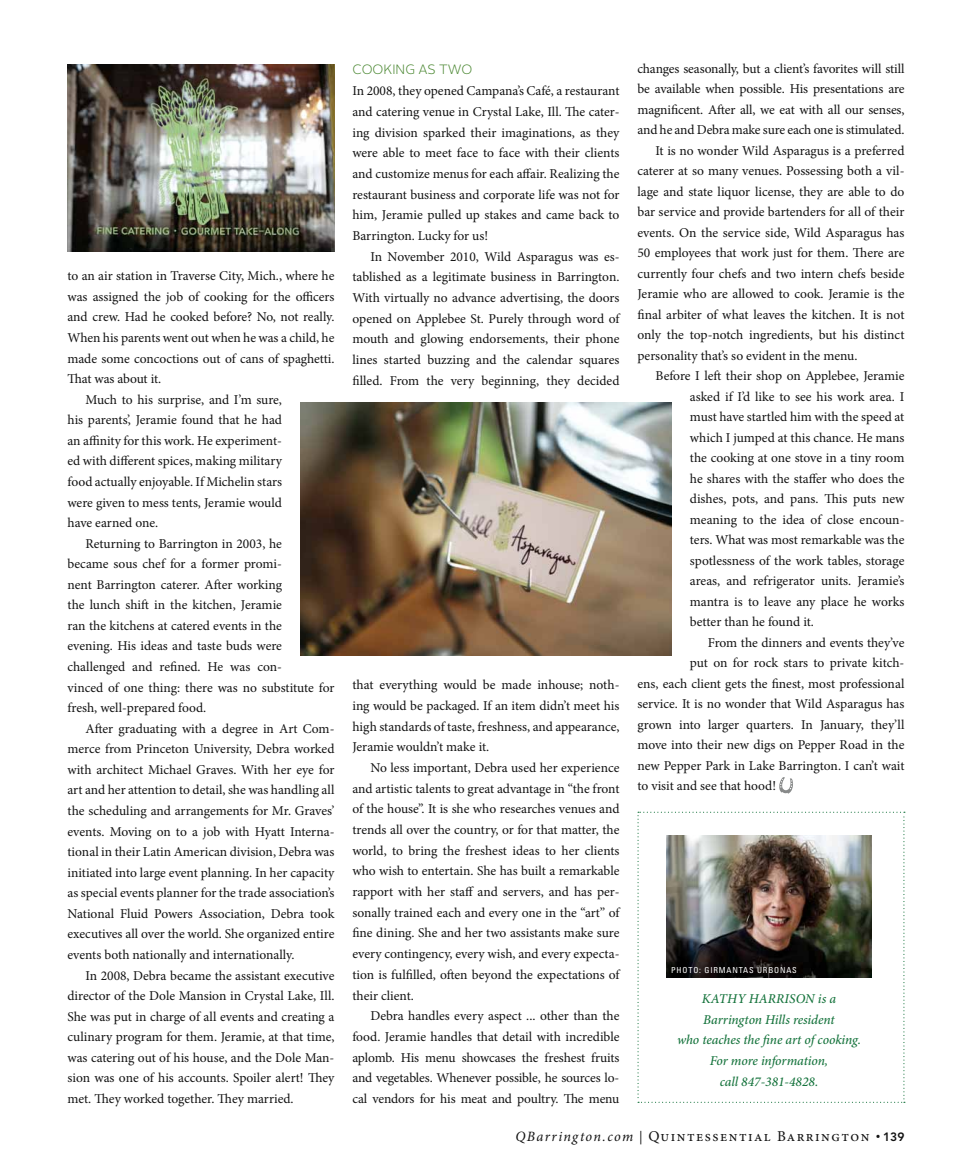
<style>
.page{position:relative;width:972px;height:1175px;background:#fff}
.page>*{position:absolute;margin:0;border:0;box-sizing:border-box;transform-origin:0 0}
.t1{font:15px "Minion Pro";letter-spacing:.1em;color:#121212}
.t2{font:13.5px/20.7px "Minion Pro";letter-spacing:-.005em;color:#121212;text-align:justify}
.t3{font:italic 500 13.5px/20.7px "Minion Pro";color:#15733c;text-align:center}
.t4{font:300 13.5px "Alright Sans";color:#4c8833}
.t5{font:condensed 8.25px "Univers LT Std";letter-spacing:.1em;color:#fff}
.s1{font-style:italic;font-size:14.25px}
.s2{font-size:13.5px}
.s3{font-size:12px}
.s4{font-family:"Avenir LT Std";font-weight:800;font-size:12px}
</style>
<div class="page">
<svg style="left:638px;top:811px;width:267px;height:291px"></svg>
<img style="left:666px;top:835px;width:206px;height:142px">
<svg style="left:779px;top:777px;width:14px;height:16px"></svg>
<img style="left:300px;top:402px;width:372px;height:253px">
<img style="left:68px;top:64px;width:266px;height:187px">
<p class="t2" style="left:68px;top:266px;width:268px">to an air station in Traverse City, Mich., where he</p>
<p class="t2" style="left:68px;top:286px;width:269px">was assigned the job of cooking for the officers</p>
<p class="t2" style="left:68px;top:307px;width:269px">and crew. Had he cooked before? No, not really.</p>
<p class="t2" style="left:68px;top:327px;width:268px">When his parents went out when he was a child, he</p>
<p class="t2" style="left:68px;top:348px;width:268px">made some concoctions out of cans of spaghetti.</p>
<p class="t2" style="left:68px;top:368px;width:95px">That was about it.</p>
<p class="t2" style="left:85px;top:389px;width:198px">Much to his surprise, and I’m sure,</p>
<p class="t2" style="left:68px;top:409px;width:216px">his parents’, Jeramie found that he had</p>
<p class="t2" style="left:68px;top:430px;width:216px">an affinity for this work. He experiment-</p>
<p class="t2" style="left:68px;top:451px;width:216px">ed with different spices, making military</p>
<p class="t2" style="left:68px;top:471px;width:216px">food actually enjoyable. If Michelin stars</p>
<p class="t2" style="left:68px;top:492px;width:216px">were given to mess tents, Jeramie would</p>
<p class="t2" style="left:68px;top:512px;width:92px">have earned one.</p>
<p class="t2" style="left:85px;top:533px;width:198px">Returning to Barrington in 2003, he</p>
<p class="t2" style="left:68px;top:553px;width:216px">became sous chef for a former promi-</p>
<p class="t2" style="left:68px;top:574px;width:216px">nent Barrington caterer. After working</p>
<p class="t2" style="left:67px;top:595px;width:216px">the lunch shift in the kitchen, Jeramie</p>
<p class="t2" style="left:67px;top:615px;width:216px">ran the kitchens at catered events in the</p>
<p class="t2" style="left:67px;top:636px;width:216px">evening. His ideas and taste buds were</p>
<p class="t2" style="left:67px;top:656px;width:216px">challenged and refined. He was con-</p>
<p class="t2" style="left:67px;top:677px;width:269px">vinced of one thing: there was no substitute for</p>
<p class="t2" style="left:67px;top:697px;width:140px">fresh, well-prepared food.</p>
<p class="t2" style="left:85px;top:718px;width:251px">After graduating with a degree in Art Com-</p>
<p class="t2" style="left:67px;top:738px;width:269px">merce from Princeton University, Debra worked</p>
<p class="t2" style="left:67px;top:759px;width:269px">with architect Michael Graves. With her eye for</p>
<p class="t2" style="left:67px;top:780px;width:268px">art and her attention to detail, she was handling all</p>
<p class="t2" style="left:67px;top:800px;width:269px">the scheduling and arrangements for Mr. Graves’</p>
<p class="t2" style="left:67px;top:821px;width:268px">events. Moving on to a job with Hyatt Interna-</p>
<p class="t2" style="left:67px;top:841px;width:268px">tional in their Latin American division, Debra was</p>
<p class="t2" style="left:67px;top:862px;width:269px">initiated into large event planning. In her capacity</p>
<p class="t2" style="left:67px;top:882px;width:269px">as special events planner for the trade association’s</p>
<p class="t2" style="left:67px;top:903px;width:268px">National Fluid Powers Association, Debra took</p>
<p class="t2" style="left:67px;top:923px;width:269px">executives all over the world. She organized entire</p>
<p class="t2" style="left:67px;top:944px;width:229px">events both nationally and internationally.</p>
<p class="t2" style="left:85px;top:965px;width:250px">In 2008, Debra became the assistant executive</p>
<p class="t2" style="left:67px;top:985px;width:268px">director of the Dole Mansion in Crystal Lake, Ill.</p>
<p class="t2" style="left:67px;top:1006px;width:269px">She was put in charge of all events and creating a</p>
<p class="t2" style="left:67px;top:1026px;width:269px">culinary program for them. Jeramie, at that time,</p>
<p class="t2" style="left:67px;top:1047px;width:269px">was catering out of his house, and the Dole Man-</p>
<p class="t2" style="left:67px;top:1067px;width:269px">sion was one of his accounts. Spoiler alert! They</p>
<p class="t2" style="left:67px;top:1088px;width:228px">met. They worked together. They married.</p>
<p class="t4" style="left:352px;top:61px;width:121px">COOKING AS TWO</p>
<p class="t2" style="left:352px;top:81px;width:269px">In 2008, they opened Campana’s Café, a restaurant and catering venue in Crystal Lake, Ill. The cater&shy;ing division sparked their imaginations, as they were able to meet face to face with their clients and customize menus for each affair. Realizing the restaurant business and corporate life was not for him, Jeramie pulled up stakes and came back to Barrington. Lucky for us!</p>
<p class="t2" style="left:352px;top:246px;width:270px;text-indent:18px">In November 2010, Wild Asparagus was es&shy;tablished as a legitimate business in Barrington.<br>With virtually no advance advertising, the doors opened on Applebee St. Purely through word of mouth and glowing endorsements, their phone lines started buzzing and the calendar squares filled. From the very beginning, they decided</p>
<p class="t2" style="left:352px;top:674px;width:269px">that everything would be made inhouse; noth&shy;ing would be packaged. If an item didn’t meet his high standards of taste, freshness, and appearance, Jeramie wouldn’t make it.</p>
<p class="t2" style="left:352px;top:757px;width:270px;text-indent:18px">No less important, Debra used her experience and artistic talents to great advantage in “the front of the house”. It is she who researches venues and trends all over the country, or for that matter, the world, to bring the freshest ideas to her clients who wish to entertain. She has built a remarkable rapport with her staff and servers, and has per&shy;sonally trained each and every one in the “art” of fine dining. She and her two assistants make sure every contingency, every wish, and every expecta&shy;tion is fulfilled, often beyond the expectations of their client.</p>
<p class="t2" style="left:352px;top:1005px;width:269px;text-indent:18px">Debra handles every aspect ... other than the food. Jeramie handles that detail with incredible aplomb. His menu showcases the freshest fruits and vegetables. Whenever possible, he sources lo&shy;cal vendors for his meat and poultry. The menu</p>
<p class="t2" style="left:637px;top:58px;width:269px">changes seasonally, but a client’s favorites will still</p>
<p class="t2" style="left:637px;top:79px;width:268px">be available when possible. His presentations are</p>
<p class="t2" style="left:637px;top:99px;width:269px">magnificent. After all, we eat with all our senses,</p>
<p class="t2" style="left:637px;top:120px;width:269px">and he and Debra make sure each one is stimulated.</p>
<p class="t2" style="left:655px;top:140px;width:251px">It is no wonder Wild Asparagus is a preferred</p>
<p class="t2" style="left:637px;top:161px;width:269px">caterer at so many venues. Possessing both a vil-</p>
<p class="t2" style="left:637px;top:181px;width:269px">lage and state liquor license, they are able to do</p>
<p class="t2" style="left:637px;top:202px;width:268px">bar service and provide bartenders for all of their</p>
<p class="t2" style="left:637px;top:222px;width:269px">events. On the service side, Wild Asparagus has</p>
<p class="t2" style="left:637px;top:243px;width:269px">50 employees that work just for them. There are</p>
<p class="t2" style="left:637px;top:263px;width:269px">currently four chefs and two intern chefs beside</p>
<p class="t2" style="left:637px;top:284px;width:269px">Jeramie who are allowed to cook. Jeramie is the</p>
<p class="t2" style="left:637px;top:304px;width:268px">final arbiter of what leaves the kitchen. It is not</p>
<p class="t2" style="left:637px;top:325px;width:269px">only the top-notch ingredients, but his distinct</p>
<p class="t2" style="left:637px;top:345px;width:222px">personality that’s so evident in the menu.</p>
<p class="t2" style="left:655px;top:366px;width:250px">Before I left their shop on Applebee, Jeramie</p>
<p class="t2" style="left:690px;top:386px;width:215px">asked if I’d like to see his work area. I</p>
<p class="t2" style="left:690px;top:407px;width:216px">must have startled him with the speed at</p>
<p class="t2" style="left:690px;top:427px;width:216px">which I jumped at this chance. He mans</p>
<p class="t2" style="left:690px;top:448px;width:216px">the cooking at one stove in a tiny room</p>
<p class="t2" style="left:690px;top:468px;width:216px">he shares with the staffer who does the</p>
<p class="t2" style="left:690px;top:489px;width:216px">dishes, pots, and pans. This puts new</p>
<p class="t2" style="left:690px;top:509px;width:216px">meaning to the idea of close encoun-</p>
<p class="t2" style="left:690px;top:530px;width:216px">ters. What was most remarkable was the</p>
<p class="t2" style="left:690px;top:550px;width:216px">spotlessness of the work tables, storage</p>
<p class="t2" style="left:690px;top:571px;width:216px">areas, and refrigerator units. Jeramie’s</p>
<p class="t2" style="left:690px;top:591px;width:216px">mantra is to leave any place he works</p>
<p class="t2" style="left:690px;top:612px;width:126px">better than he found it.</p>
<p class="t2" style="left:708px;top:632px;width:198px">From the dinners and events they’ve</p>
<p class="t2" style="left:690px;top:653px;width:216px">put on for rock stars to private kitch-</p>
<p class="t2" style="left:637px;top:673px;width:268px">ens, each client gets the finest, most professional</p>
<p class="t2" style="left:637px;top:693px;width:268px">service. It is no wonder that Wild Asparagus has</p>
<p class="t2" style="left:637px;top:714px;width:269px">grown into larger quarters. In January, they’ll</p>
<p class="t2" style="left:637px;top:734px;width:268px">move into their new digs on Pepper Road in the</p>
<p class="t2" style="left:637px;top:755px;width:269px">new Pepper Park in Lake Barrington. I can’t wait</p>
<p class="t2" style="left:637px;top:775px;width:140px">to visit and see that hood!</p>
<p class="t5" style="left:671px;top:964px;width:127px">PHOTO: GIRMANTAS URBONAS</p>
<p class="t3" style="left:677px;top:988px;width:185px">Kathy Harrison is a<br>Barrington Hills resident<br>who teaches the fine art of cooking.<br>For more information,<br>call 847-381-4828.</p>
<p class="t1" style="left:516px;top:1125px;width:390px"><span class="s1">QBarrington.com</span> <span class="s2">|</span> Quintessential Barrington <span class="s3">•</span> <span class="s4">139</span></p>
</div>
